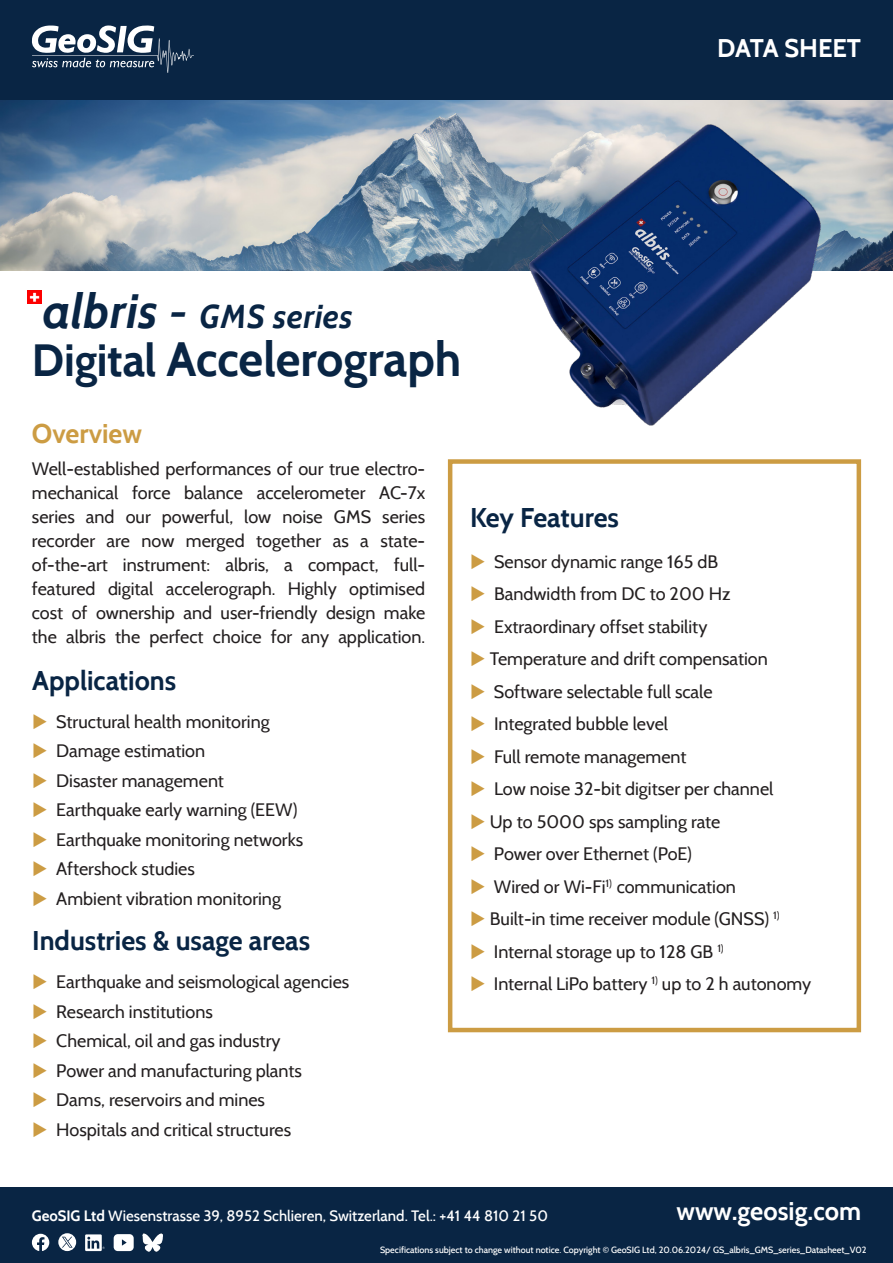
<style>
.page{position:relative;width:893px;height:1263px;background:#fff}
.page>*{position:absolute;margin:0;border:0;box-sizing:border-box;transform-origin:0 0}
.t1{font:700 48px "Cabin";color:#092544}
.t2{font:italic 700 33px "Cabin";color:#092544}
.t3{font:700 27px "Cabin";color:#092544}
.t4{font:700 27px "Cabin";color:#cc9c43}
.t5{font:700 25.5px "Cabin";color:#fff}
.t6{font:18px/24px "Cabin";color:#231f20;text-align:justify}
.t7{font:500 15px "Cabin";color:#fff}
.t8{font:500 9px "Cabin";color:#fff}
.s1{font-size:48px}
.s2{font-size:45px}
.s3{color:#cc9c43}
.s4{font-weight:700}
</style>
<div class="page">
<img style="left:0;top:100px;width:893px;height:170px">
<div style="left:0;top:0;width:893px;height:100px;background:#092544"></div>
<div style="left:0;top:1187px;width:893px;height:76px;background:#092544"></div>
<svg style="left:32px;top:25px;width:162px;height:48px"></svg>
<svg style="left:32px;top:1234px;width:17px;height:17px"></svg>
<svg style="left:58px;top:1233px;width:18px;height:18px"></svg>
<svg style="left:85px;top:1234px;width:20px;height:17px"></svg>
<svg style="left:114px;top:1234px;width:20px;height:17px"></svg>
<div style="left:448px;top:459px;width:413px;height:573px;border:4px solid #cc9c43"></div>
<img style="left:524px;top:119px;width:301px;height:307px">
<img style="left:143px;top:1234px;width:20px;height:17px">
<img style="left:28px;top:290px;width:13px;height:14px">
<p class="t5" style="left:717px;top:32px;width:145px">DATA SHEET</p>
<p class="t2" style="left:43px;top:296px;width:312px"><span class="s1">albris -</span> GMS series</p>
<p class="t1" style="left:32px;top:330px;width:431px"><span class="s2">Digital</span> Accelerograph</p>
<p class="t4" style="left:32px;top:417px;width:112px">Overview</p>
<p class="t6" style="left:32px;top:457px;width:395px">Well-established performances of our true electro&shy;mechanical force balance accelerometer AC-7x series and our powerful, low noise GMS series recorder are now merged together as a state&shy;of-the-art instrument: albris, a compact, full&shy;featured digital accelerograph. Highly optimised cost of ownership and user-friendly design make the albris the perfect choice for any application.</p>
<p class="t3" style="left:32px;top:664px;width:145px">Applications</p>
<p class="t6" style="left:32px;top:709px;width:239px"><span class="s3">◆</span> Structural health monitoring</p>
<p class="t6" style="left:32px;top:739px;width:174px"><span class="s3">◆</span> Damage estimation</p>
<p class="t6" style="left:32px;top:768px;width:193px"><span class="s3">◆</span> Disaster management</p>
<p class="t6" style="left:32px;top:798px;width:267px"><span class="s3">◆</span> Earthquake early warning (EEW)</p>
<p class="t6" style="left:32px;top:827px;width:272px"><span class="s3">◆</span> Earthquake monitoring networks</p>
<p class="t6" style="left:32px;top:857px;width:164px"><span class="s3">◆</span> Aftershock studies</p>
<p class="t6" style="left:32px;top:886px;width:250px"><span class="s3">◆</span> Ambient vibration monitoring</p>
<p class="t3" style="left:32px;top:924px;width:279px">Industries &amp; usage areas</p>
<p class="t6" style="left:32px;top:970px;width:319px"><span class="s3">◆</span> Earthquake and seismological agencies</p>
<p class="t6" style="left:32px;top:999px;width:182px"><span class="s3">◆</span> Research institutions</p>
<p class="t6" style="left:32px;top:1029px;width:250px"><span class="s3">◆</span> Chemical, oil and gas industry</p>
<p class="t6" style="left:32px;top:1058px;width:271px"><span class="s3">◆</span> Power and manufacturing plants</p>
<p class="t6" style="left:32px;top:1088px;width:234px"><span class="s3">◆</span> Dams, reservoirs and mines</p>
<p class="t6" style="left:32px;top:1117px;width:260px"><span class="s3">◆</span> Hospitals and critical structures</p>
<p class="t3" style="left:470px;top:501px;width:150px">Key Features</p>
<p class="t6" style="left:470px;top:549px;width:250px"><span class="s3">◆</span> Sensor dynamic range 165 dB</p>
<p class="t6" style="left:470px;top:582px;width:262px"><span class="s3">◆</span> Bandwidth from DC to 200 Hz</p>
<p class="t6" style="left:470px;top:614px;width:239px"><span class="s3">◆</span> Extraordinary offset stability</p>
<p class="t6" style="left:470px;top:647px;width:299px"><span class="s3">◆</span> Temperature and drift compensation</p>
<p class="t6" style="left:470px;top:679px;width:244px"><span class="s3">◆</span> Software selectable full scale</p>
<p class="t6" style="left:470px;top:712px;width:200px"><span class="s3">◆</span> Integrated bubble level</p>
<p class="t6" style="left:470px;top:744px;width:218px"><span class="s3">◆</span> Full remote management</p>
<p class="t6" style="left:470px;top:777px;width:305px"><span class="s3">◆</span> Low noise 32-bit digitser per channel</p>
<p class="t6" style="left:470px;top:809px;width:252px"><span class="s3">◆</span> Up to 5000 sps sampling rate</p>
<p class="t6" style="left:470px;top:842px;width:223px"><span class="s3">◆</span> Power over Ethernet (PoE)</p>
<p class="t6" style="left:470px;top:874px;width:267px"><span class="s3">◆</span> Wired or Wi-Fi<sup>1)</sup> communication</p>
<p class="t6" style="left:470px;top:907px;width:311px"><span class="s3">◆</span> Built-in time receiver module (GNSS) <sup>1)</sup></p>
<p class="t6" style="left:470px;top:939px;width:255px"><span class="s3">◆</span> Internal storage up to 128 GB <sup>1)</sup></p>
<p class="t6" style="left:470px;top:972px;width:343px"><span class="s3">◆</span> Internal LiPo battery <sup>1)</sup> up to 2 h autonomy</p>
<p class="t7" style="left:32px;top:1206px;width:518px"><span class="s4">GeoSIG Ltd</span> Wiesenstrasse 39, 8952 Schlieren, Switzerland. Tel.: +41 44 810 21 50</p>
<p class="t5" style="left:677px;top:1196px;width:186px">www.geosig.com</p>
<p class="t8" style="left:380px;top:1244px;width:488px">Specifications subject to change without notice. Copyright © GeoSIG Ltd, 20.06.2024/ GS_albris_GMS_series_Datasheet_V02</p>
</div>
